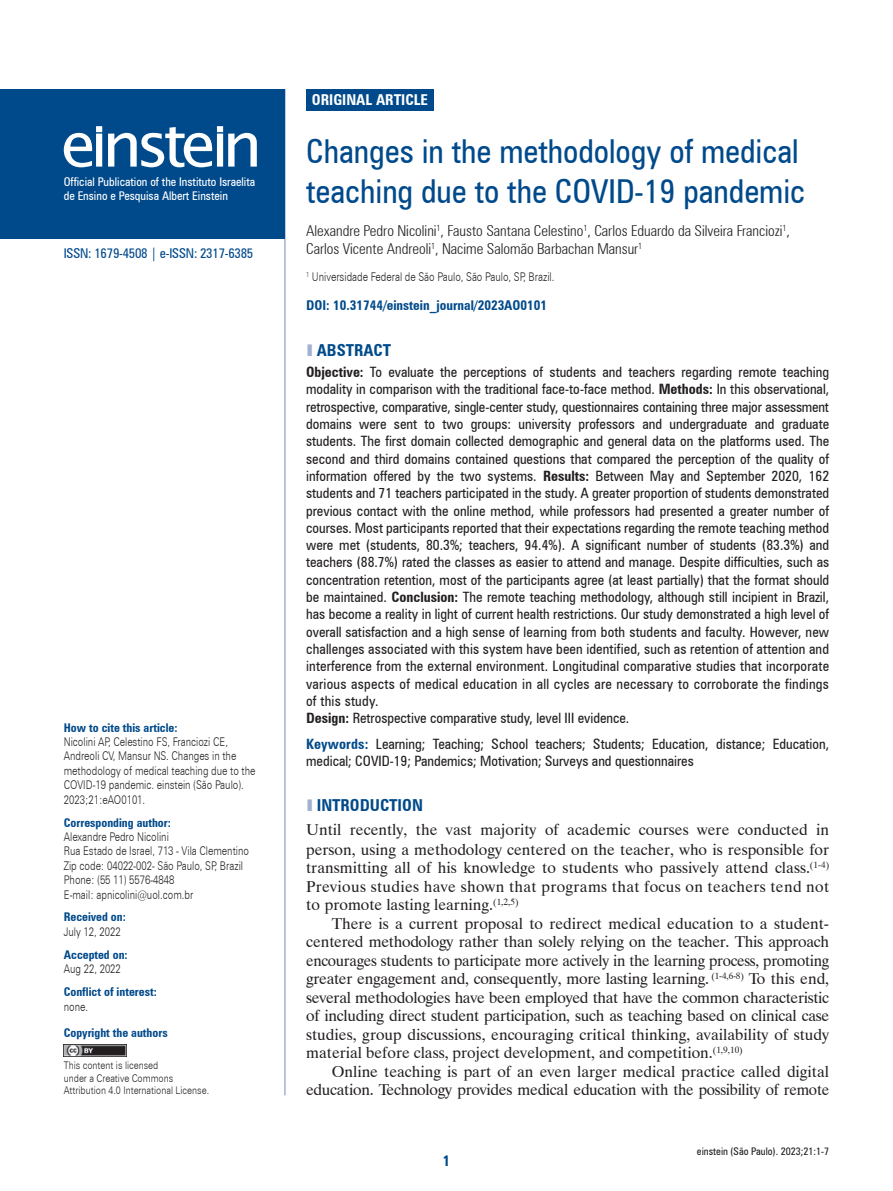
<style>
.page{position:relative;width:893px;height:1191px;background:#fff}
.page>*{position:absolute;margin:0;border:0;box-sizing:border-box;transform-origin:0 0}
.t1{font:condensed 33px/39.6px "Zurich BT";color:#004a8b}
.t2{font:700 condensed 16.5px "Zurich BT";color:#004a8b}
.t3{font:15.75px/18.5px "Dutch 801 BT";color:#231f20;text-align:justify}
.t4{font:15.75px/18.6px "Dutch 801 BT";letter-spacing:-.02em;color:#231f20;text-align:right}
.t5{font:300 condensed 15px/18px "Zurich BT";color:#231f20}
.t6{font:700 condensed 15px "Zurich BT";color:#fff}
.t7{font:700 condensed 15px "Zurich BT";color:#004a8b}
.t8{font:condensed 14.25px/17.2px "Zurich BT";color:#231f20}
.t9{font:700 condensed 13.5px "Zurich BT";color:#004a8b}
.t10{font:condensed 13.5px "Zurich BT";letter-spacing:-.02em;color:#004a8b}
.t11{font:300 12px/14.4px "Zurich BT";color:#231f20;scale:.8 1}
.t12{font:700 condensed 12px "Zurich BT";color:#004a8b}
.t13{font:condensed 12px/14.4px "Zurich BT";color:#fff}
.t14{font:300 10.5px/12.6px "Zurich BT";color:#231f20;scale:.85 1}
.t15{font:condensed 10.5px "Zurich BT";color:#231f20}
.s1{color:#a2b0d2}
.s2{font-weight:700}
.s3{font-weight:700;color:#004a8b}
</style>
<div class="page">
<img style="left:64px;top:1044px;width:63px;height:12px">
<div style="left:306px;top:89px;width:128px;height:21px;background:#004a8b"></div>
<hr style="left:284px;top:89px;width:2px;height:1006px;background:#a2b0d2">
<div style="left:0;top:89px;width:284px;height:149px;background:#004a8b"></div>
<svg style="left:108px;top:126px;width:149px;height:41px"></svg>
<svg style="left:64px;top:126px;width:38px;height:41px"></svg>
<p class="t13" style="left:64px;top:174px;width:193px">Official Publication of the Instituto Israelita de Ensino e Pesquisa Albert Einstein</p>
<p class="t10" style="left:64px;top:245px;width:191px">ISSN: 1679-4508 | e-ISSN: 2317-6385</p>
<p class="t12" style="left:64px;top:720px;width:115px">How to cite this article:</p>
<p class="t11" style="left:64px;top:734px;width:241px">Nicolini AP, Celestino FS, Franciozi CE, Andreoli CV, Mansur NS. Changes in the methodology of medical teaching due to the COVID-19 pandemic. einstein (São Paulo).<br>2023;21:eAO0101.</p>
<p class="t12" style="left:64px;top:815px;width:109px">Corresponding author:</p>
<p class="t11" style="left:64px;top:829px;width:233px">Alexandre Pedro Nicolini<br>Rua Estado de Israel, 713 - Vila Clementino Zip code: 04022-002- São Paulo, SP, Brazil Phone: (55 11) 5576-4848<br>E-mail: apnicolini@uol.com.br</p>
<p class="t12" style="left:64px;top:910px;width:64px">Received on:</p>
<p class="t11" style="left:64px;top:924px;width:73px">July 12, 2022</p>
<p class="t12" style="left:64px;top:947px;width:65px">Accepted on:</p>
<p class="t11" style="left:64px;top:961px;width:73px">Aug 22, 2022</p>
<p class="t12" style="left:64px;top:984px;width:95px">Conflict of interest:</p>
<p class="t11" style="left:64px;top:999px;width:32px">none.</p>
<p class="t12" style="left:64px;top:1025px;width:105px">Copyright the authors</p>
<p class="t14" style="left:64px;top:1058px;width:173px">This content is licensed<br>under a Creative Commons<br>Attribution 4.0 International License.</p>
<p class="t6" style="left:312px;top:91px;width:118px">ORIGINAL ARTICLE</p>
<h1 class="t1" style="left:306px;top:131px;width:500px">Changes in the methodology of medical teaching due to the COVID-19 pandemic</h1>
<p class="t5" style="left:306px;top:221px;width:485px">Alexandre Pedro Nicolini<sup>1</sup>, Fausto Santana Celestino<sup>1</sup>, Carlos Eduardo da Silveira Franciozi<sup>1</sup>,<br>Carlos Vicente Andreoli<sup>1</sup>, Nacime Salomão Barbachan Mansur<sup>1</sup></p>
<p class="t11" style="left:306px;top:270px;width:312px"><sup>1</sup> Universidade Federal de São Paulo, São Paulo, SP, Brazil.</p>
<p class="t9" style="left:306px;top:297px;width:243px">DOI: 10.31744/einstein_journal/2023AO0101</p>
<p class="t2" style="left:306px;top:340px;width:86px"><span class="s1">❚</span> ABSTRACT</p>
<p class="t8" style="left:306px;top:363px;width:524px"><span class="s2">Objective:</span> To evaluate the perceptions of students and teachers regarding remote teaching modality in comparison with the traditional face-to-face method. <span class="s2">Methods:</span> In this observational, retrospective, comparative, single-center study, questionnaires containing three major assessment domains were sent to two groups: university professors and undergraduate and graduate students. The first domain collected demographic and general data on the platforms used. The second and third domains contained questions that compared the perception of the quality of information offered by the two systems. <span class="s2">Results:</span> Between May and September 2020, 162 students and 71 teachers participated in the study. A greater proportion of students demonstrated previous contact with the online method, while professors had presented a greater number of courses. Most participants reported that their expectations regarding the remote teaching method were met (students, 80.3%; teachers, 94.4%). A significant number of students (83.3%) and teachers (88.7%) rated the classes as easier to attend and manage. Despite difficulties, such as concentration retention, most of the participants agree (at least partially) that the format should be maintained. <span class="s2">Conclusion:</span> The remote teaching methodology, although still incipient in Brazil, has become a reality in light of current health restrictions. Our study demonstrated a high level of overall satisfaction and a high sense of learning from both students and faculty. However, new challenges associated with this system have been identified, such as retention of attention and interference from the external environment. Longitudinal comparative studies that incorporate various aspects of medical education in all cycles are necessary to corroborate the findings of this study.<br><span class="s2">Design:</span> Retrospective comparative study, level III evidence.</p>
<p class="t8" style="left:306px;top:735px;width:524px"><span class="s3">Keywords:</span> Learning; Teaching; School teachers; Students; Education, distance; Education, medical; COVID-19; Pandemics; Motivation; Surveys and questionnaires</p>
<p class="t2" style="left:306px;top:795px;width:118px"><span class="s1">❚</span> INTRODUCTION</p>
<p class="t3" style="left:306px;top:820px;width:525px">Until recently, the vast majority of academic courses were conducted in person, using a methodology centered on the teacher, who is responsible for transmitting all of his knowledge to students who passively attend class.<sup>(1-4)<br></sup>Previous studies have shown that programs that focus on teachers tend not to promote lasting learning.<sup>(1,2,5)</sup></p>
<p class="t3" style="left:306px;top:914px;width:525px;text-indent:26px">There is a current proposal to redirect medical education to a student&shy;centered methodology rather than solely relying on the teacher. This approach encourages students to participate more actively in the learning process, promoting greater engagement and, consequently, more lasting learning. <sup>(1-4,6-8)</sup> To this end, several methodologies have been employed that have the common characteristic of including direct student participation, such as teaching based on clinical case studies, group discussions, encouraging critical thinking, availability of study material before class, project development, and competition.<sup>(1,9,10)</sup></p>
<p class="t4" style="left:306px;top:1061px;width:525px">Online teaching is part of an even larger medical practice called digital education. Technology provides medical education with the possibility of remote</p>
<p class="t7" style="left:443px;top:1151px;width:9px">1</p>
<p class="t15" style="left:697px;top:1144px;width:134px">einstein (São Paulo). 2023;21:1-7</p>
</div>
